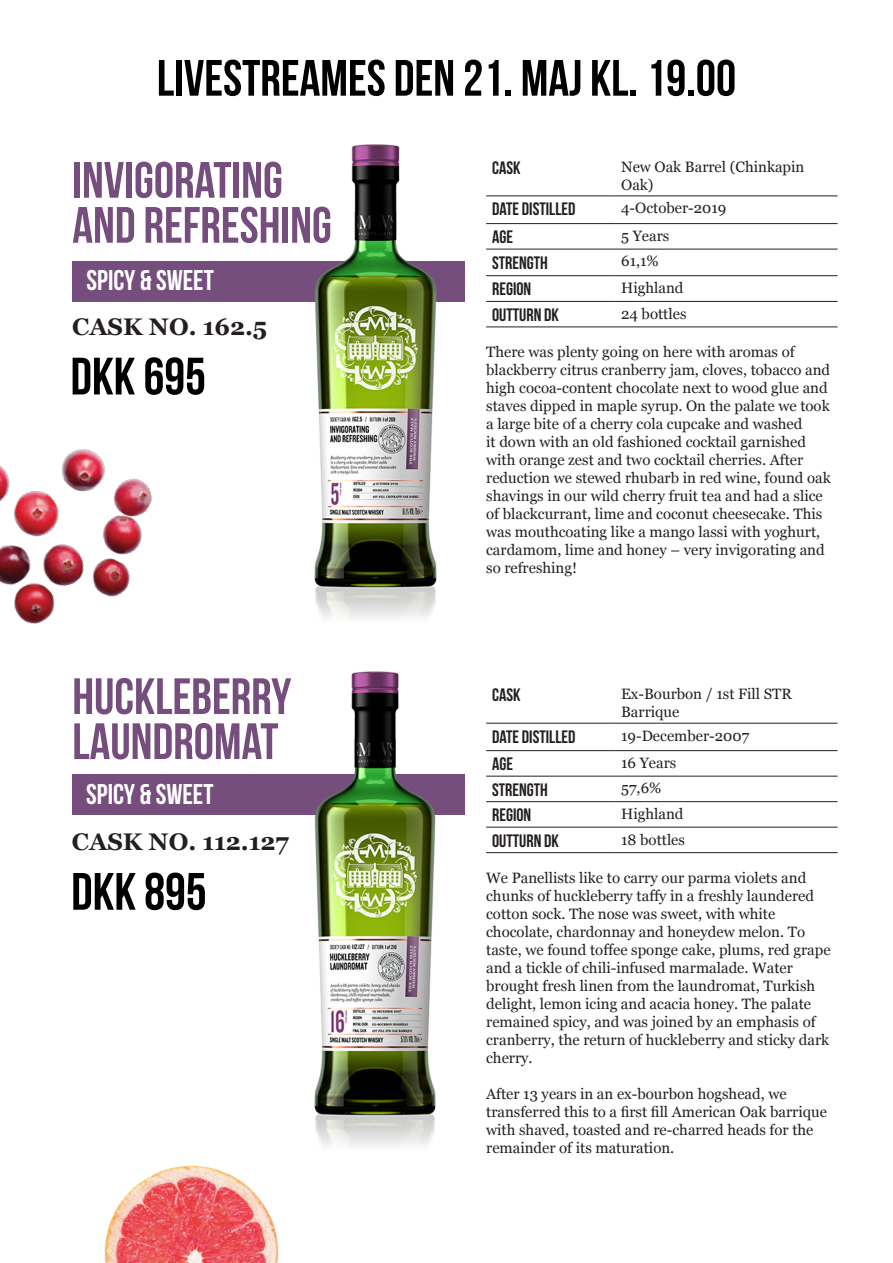
<style>
.page{position:relative;width:893px;height:1263px;background:#fff}
.page>*{position:absolute;margin:0;border:0;box-sizing:border-box;transform-origin:0 0}
.t1{font:700 52.5px "Bebas Neue";color:#000001}
.t2{font:700 51px/45px "Bebas Neue";color:#764e7e}
.t3{font:700 51px "Bebas Neue";color:#000001}
.t4{font:700 28.5px "Bebas Neue";color:#fff}
.t5{font:700 24px "Georgia";color:#231f20}
.t6{font:700 18px "Bebas Neue";color:#231f20}
.t7{font:15px/18px "Georgia";color:#231f20}
</style>
<div class="page">
<img style="left:0;top:449px;width:152px;height:175px">
<div style="left:72px;top:261px;width:393px;height:41px;background:#764e7e"></div>
<img style="left:314px;top:144px;width:123px;height:474px">
<hr style="left:486px;top:195px;width:129px;height:1px;background:#231f20">
<hr style="left:615px;top:195px;width:222px;height:1px;background:#231f20">
<hr style="left:486px;top:223px;width:129px;height:1px;background:#231f20">
<hr style="left:615px;top:223px;width:222px;height:1px;background:#231f20">
<hr style="left:486px;top:249px;width:129px;height:1px;background:#231f20">
<hr style="left:615px;top:249px;width:222px;height:1px;background:#231f20">
<hr style="left:486px;top:275px;width:129px;height:1px;background:#231f20">
<hr style="left:615px;top:275px;width:222px;height:1px;background:#231f20">
<hr style="left:486px;top:301px;width:129px;height:1px;background:#231f20">
<hr style="left:615px;top:301px;width:222px;height:1px;background:#231f20">
<hr style="left:486px;top:326px;width:129px;height:1px;background:#231f20">
<hr style="left:615px;top:326px;width:222px;height:1px;background:#231f20">
<div style="left:72px;top:774px;width:393px;height:41px;background:#764e7e"></div>
<img style="left:314px;top:671px;width:122px;height:475px">
<hr style="left:486px;top:723px;width:129px;height:1px;background:#231f20">
<hr style="left:615px;top:723px;width:222px;height:1px;background:#231f20">
<hr style="left:486px;top:750px;width:129px;height:1px;background:#231f20">
<hr style="left:615px;top:750px;width:222px;height:1px;background:#231f20">
<hr style="left:486px;top:776px;width:129px;height:1px;background:#231f20">
<hr style="left:615px;top:776px;width:222px;height:1px;background:#231f20">
<hr style="left:486px;top:801px;width:129px;height:1px;background:#231f20">
<hr style="left:615px;top:801px;width:222px;height:1px;background:#231f20">
<hr style="left:486px;top:827px;width:129px;height:1px;background:#231f20">
<hr style="left:615px;top:827px;width:222px;height:1px;background:#231f20">
<hr style="left:486px;top:852px;width:129px;height:1px;background:#231f20">
<hr style="left:615px;top:852px;width:222px;height:1px;background:#231f20">
<img style="left:104px;top:1101px;width:242px;height:162px">
<p class="t3" style="left:157px;top:50px;width:581px">LIVESTREAMES DEN 21. MAJ KL. 19.00</p>
<p class="t2" style="left:72px;top:157px;width:261px">INVIGORATING<br>AND REFRESHING</p>
<p class="t4" style="left:86px;top:264px;width:129px">SPICY &amp; SWEET</p>
<p class="t5" style="left:72px;top:309px;width:196px">CASK NO. 162.5</p>
<p class="t1" style="left:71px;top:347px;width:137px">DKK 695</p>
<p class="t2" style="left:72px;top:673px;width:221px">HUCKLEBERRY<br>LAUNDROMAT</p>
<p class="t4" style="left:86px;top:778px;width:129px">SPICY &amp; SWEET</p>
<p class="t5" style="left:72px;top:824px;width:218px">CASK NO. 112.127</p>
<p class="t1" style="left:71px;top:863px;width:137px">DKK 895</p>
<p class="t6" style="left:492px;top:158px;width:30px">CASK</p>
<p class="t7" style="left:621px;top:157px;width:185px">New Oak Barrel (Chinkapin<br>Oak)</p>
<p class="t6" style="left:492px;top:199px;width:85px">DATE DISTILLED</p>
<p class="t7" style="left:621px;top:198px;width:107px">4-October-2019</p>
<p class="t6" style="left:492px;top:227px;width:22px">AGE</p>
<p class="t7" style="left:621px;top:226px;width:50px">5 Years</p>
<p class="t6" style="left:492px;top:252px;width:57px">STRENGTH</p>
<p class="t7" style="left:621px;top:252px;width:39px">61,1%</p>
<p class="t6" style="left:492px;top:279px;width:41px">REGION</p>
<p class="t7" style="left:621px;top:278px;width:64px">Highland</p>
<p class="t6" style="left:492px;top:305px;width:68px">OUTTURN DK</p>
<p class="t7" style="left:621px;top:304px;width:67px">24 bottles</p>
<p class="t7" style="left:486px;top:342px;width:346px">There was plenty going on here with aromas of blackberry citrus cranberry jam, cloves, tobacco and high cocoa-content chocolate next to wood glue and staves dipped in maple syrup. On the palate we took a large bite of a cherry cola cupcake and washed<br>it down with an old fashioned cocktail garnished with orange zest and two cocktail cherries. After reduction we stewed rhubarb in red wine, found oak shavings in our wild cherry fruit tea and had a slice of blackcurrant, lime and coconut cheesecake. This was mouthcoating like a mango lassi with yoghurt, cardamom, lime and honey – very invigorating and so refreshing!</p>
<p class="t6" style="left:492px;top:685px;width:30px">CASK</p>
<p class="t7" style="left:621px;top:684px;width:172px">Ex-Bourbon / 1st Fill STR<br>Barrique</p>
<p class="t6" style="left:492px;top:726px;width:85px">DATE DISTILLED</p>
<p class="t7" style="left:621px;top:726px;width:130px">19-December-2007</p>
<p class="t6" style="left:492px;top:754px;width:22px">AGE</p>
<p class="t7" style="left:621px;top:753px;width:57px">16 Years</p>
<p class="t6" style="left:492px;top:779px;width:57px">STRENGTH</p>
<p class="t7" style="left:621px;top:779px;width:42px">57,6%</p>
<p class="t6" style="left:492px;top:805px;width:41px">REGION</p>
<p class="t7" style="left:621px;top:804px;width:64px">Highland</p>
<p class="t6" style="left:492px;top:830px;width:68px">OUTTURN DK</p>
<p class="t7" style="left:621px;top:830px;width:65px">18 bottles</p>
<p class="t7" style="left:486px;top:868px;width:346px">We Panellists like to carry our parma violets and chunks of huckleberry taffy in a freshly laundered cotton sock. The nose was sweet, with white chocolate, chardonnay and honeydew melon. To taste, we found toffee sponge cake, plums, red grape and a tickle of chili-infused marmalade. Water brought fresh linen from the laundromat, Turkish delight, lemon icing and acacia honey. The palate remained spicy, and was joined by an emphasis of cranberry, the return of huckleberry and sticky dark cherry.</p>
<p class="t7" style="left:486px;top:1084px;width:342px">After 13 years in an ex-bourbon hogshead, we transferred this to a first fill American Oak barrique with shaved, toasted and re-charred heads for the remainder of its maturation.</p>
</div>
